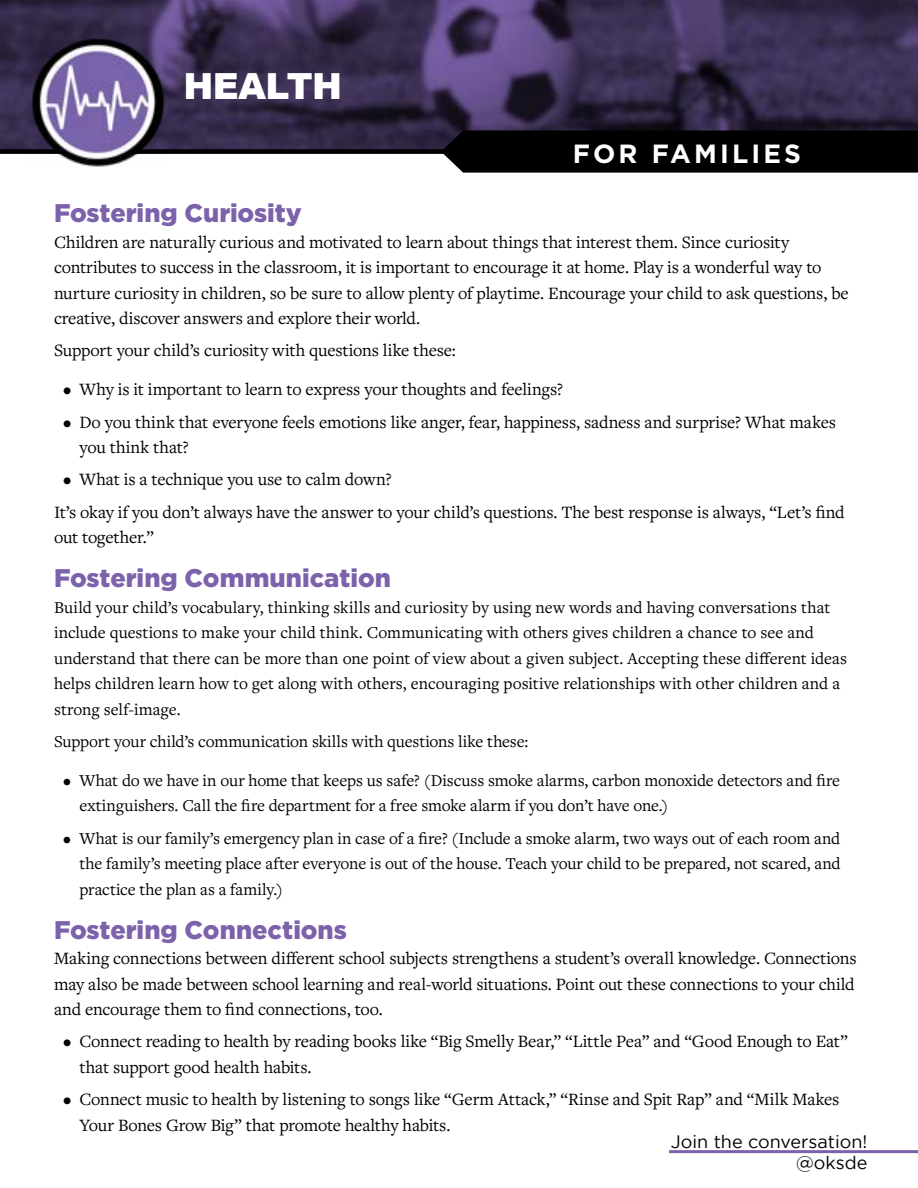
<style>
.page{position:relative;width:918px;height:1188px;background:#fff}
.page>*{position:absolute;margin:0;border:0;box-sizing:border-box;transform-origin:0 0}
.t1{font:900 36px "Arial";letter-spacing:-.02em;color:#fff}
.t2{font:700 26.25px "Gotham";letter-spacing:.12em;color:#fff}
.t3{font:900 25.5px "Gotham";color:#7c62ab}
.Body{font:18px/25.5px "Freight Text Pro";letter-spacing:-.01em;color:#000}
.Bullets{font:18px/25.5px "Freight Text Pro";letter-spacing:-.01em;color:#000}
.t4{font:18px/21.6px "Gotham";color:#000;text-align:right}
.Body-2{font:17.25px/25.5px "Freight Text Pro";color:#000}
</style>
<div class="page">
<img style="left:0;top:0;width:918px;height:131px">
<svg style="left:0;top:131px;width:918px;height:42px"></svg>
<hr style="left:669px;top:1150px;width:249px;height:3px;background:#7c62ab">
<img style="left:29px;top:35px;width:139px;height:131px">
<h1 class="t1" style="left:184px;top:60px;width:160px">HEALTH</h1>
<h2 class="t2" style="left:573px;top:136px;width:230px">FOR FAMILIES</h2>
<h1 class="t3" style="left:54px;top:198px;width:249px">Fostering Curiosity</h1>
<p class="Body" style="left:54px;top:228px;width:796px">Children are naturally curious and motivated to learn about things that interest them. Since curiosity contributes to success in the classroom, it is important to encourage it at home. Play is a wonderful way to nurture curiosity in children, so be sure to allow plenty of playtime. Encourage your child to ask questions, be creative, discover answers and explore their world.</p>
<p class="Body" style="left:54px;top:337px;width:403px">Support your child’s curiosity with questions like these:</p>
<p class="Body" style="left:63px;top:376px;width:502px">• Why is it important to learn to express your thoughts and feelings?</p>
<p class="Body" style="left:80px;top:408px;width:758px;text-indent:-16px">• Do you think that everyone feels emotions like anger, fear, happiness, sadness and surprise? What makes you think that?</p>
<p class="Body" style="left:63px;top:466px;width:330px">• What is a technique you use to calm down?</p>
<p class="Bullets" style="left:54px;top:498px;width:792px">It’s okay if you don’t always have the answer to your child’s questions. The best response is always, “Let’s find out together.”</p>
<h1 class="t3" style="left:54px;top:563px;width:339px">Fostering Communication</h1>
<p class="Body-2" style="left:54px;top:594px;width:795px">Build your child’s vocabulary, thinking skills and curiosity by using new words and having conversations that include questions to make your child think. Communicating with others gives children a chance to see and understand that there can be more than one point of view about a given subject. Accepting these different ideas helps children learn how to get along with others, encouraging positive relationships with other children and a strong self-image.</p>
<p class="Body-2" style="left:54px;top:728px;width:476px">Support your child’s communication skills with questions like these:</p>
<p class="Body-2" style="left:80px;top:767px;width:762px;text-indent:-16px">• What do we have in our home that keeps us safe? (Discuss smoke alarms, carbon monoxide detectors and fire extinguishers. Call the fire department for a free smoke alarm if you don’t have one.)</p>
<p class="Body-2" style="left:80px;top:825px;width:763px;text-align:justify;text-indent:-16px">• What is our family’s emergency plan in case of a fire? (Include a smoke alarm, two ways out of each room and the family’s meeting place after everyone is out of the house. Teach your child to be prepared, not scared, and practice the plan as a family.)</p>
<h1 class="t3" style="left:54px;top:915px;width:295px">Fostering Connections</h1>
<p class="Body" style="left:54px;top:945px;width:804px;text-align:justify">Making connections between different school subjects strengthens a student’s overall knowledge. Connections may also be made between school learning and real-world situations. Point out these connections to your child and encourage them to find connections, too.</p>
<p class="Body" style="left:80px;top:1028px;width:770px;text-indent:-16px">• Connect reading to health by reading books like “Big Smelly Bear,” “Little Pea” and “Good Enough to Eat” that support good health habits.</p>
<p class="Body" style="left:80px;top:1086px;width:762px;text-indent:-16px">• Connect music to health by listening to songs like “Germ Attack,” “Rinse and Spit Rap” and “Milk Makes<br>Your Bones Grow Big” that promote healthy habits.</p>
<p class="t4" style="left:671px;top:1130px;width:198px">Join the conversation! @oksde</p>
</div>
